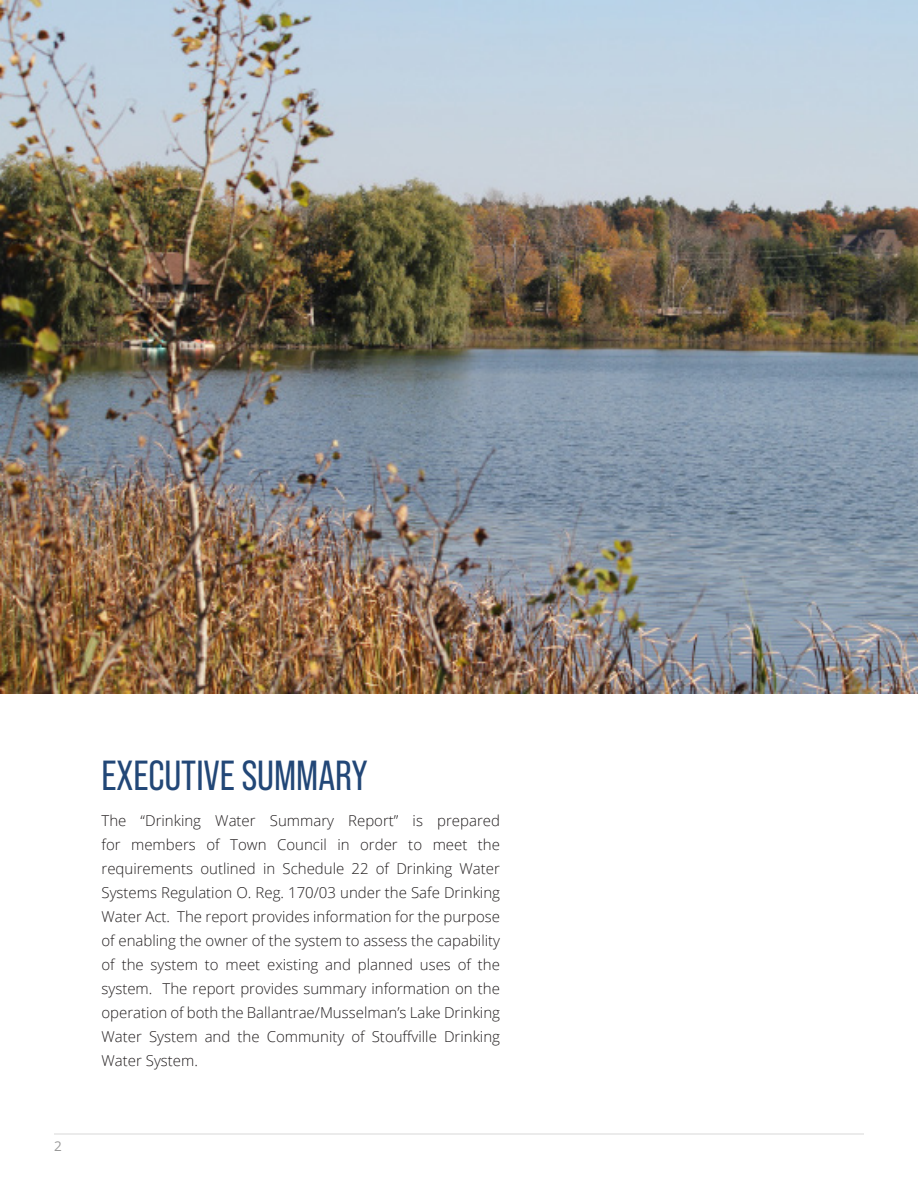
<style>
.page{position:relative;width:918px;height:1188px;background:#fff}
.page>*{position:absolute;margin:0;border:0;box-sizing:border-box;transform-origin:0 0}
.t1{font:42px "Bebas Neue Pro";color:#224777}
.t2{font:300 15px/24px "Open Sans";color:#231f20;text-align:justify}
.t3{font:13.5px "Open Sans";color:#999}
</style>
<div class="page">
<img style="left:0;top:0;width:918px;height:693px">
<hr style="left:54px;top:1134px;width:810px;height:1px;background:#d8d8d8">
<p class="t3" style="left:54px;top:1137px;width:9px">2</p>
<p class="t1" style="left:102px;top:751px;width:268px">EXECUTIVE SUMMARY</p>
<p class="t2" style="left:102px;top:808px;width:400px">The “Drinking Water Summary Report” is prepared for members of Town Council in order to meet the requirements outlined in Schedule 22 of Drinking Water Systems Regulation O. Reg. 170/03 under the Safe Drinking Water Act. The report provides information for the purpose of enabling the owner of the system to assess the capability of the system to meet existing and planned uses of the system. The report provides summary information on the operation of both the Ballantrae/Musselman’s Lake Drinking Water System and the Community of Stouffville Drinking Water System.</p>
</div>
